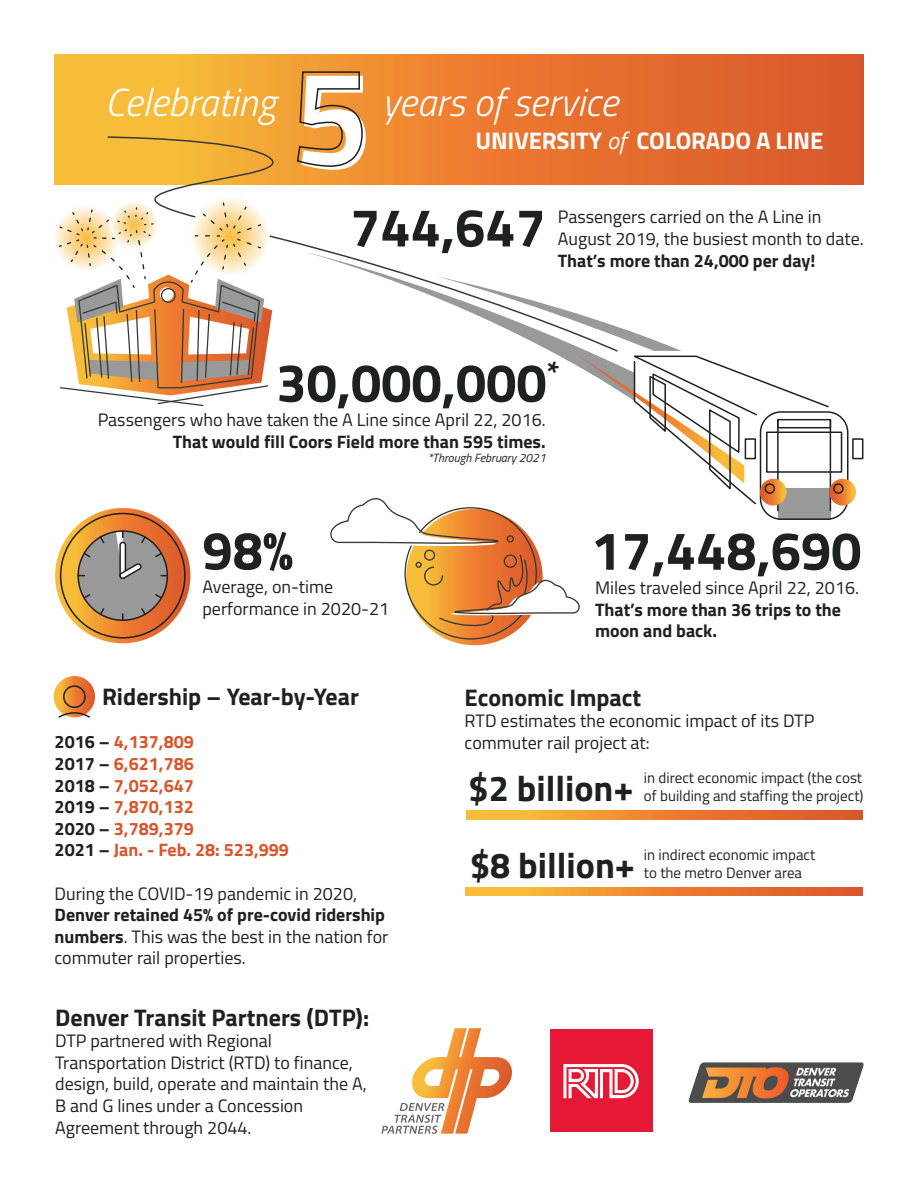
<style>
.page{position:relative;width:918px;height:1188px;background:#fff}
.page>*{position:absolute;margin:0;border:0;box-sizing:border-box;transform-origin:0 0}
.t1{font:700 54px "Titillium Web";color:#1f2020}
.t2{font:italic 300 39px "Titillium Web";color:#fff}
.t3{font:700 36px "Titillium Web";color:#1f2020}
.t4{font:700 24px "Titillium Web";color:#1f2020}
.t5{font:700 24px "Titillium Web";letter-spacing:-.005em;color:#fff}
.t6{font:18px/21.6px "Titillium Web";color:#1f2020}
.t7{font:700 18px/21.6px "Titillium Web";color:#1f2020}
.t8{font:700 18px/21.6px "Titillium Web";color:#d8562c}
.t9{font:15px "Titillium Web";color:#231f20}
.t10{font:italic 12px "Titillium Web";color:#1f2020}
.s1{font-weight:400;font-style:italic}
.s2{color:#1f2020}
.s3{font-weight:700}
</style>
<div class="page">
<div style="left:54px;top:54px;width:810px;height:131px;background:linear-gradient(to right,#fcc23a,#db4d2a)"></div>
<svg style="left:381px;top:1028px;width:131px;height:106px"></svg>
<svg style="left:406px;top:509px;width:137px;height:136px;background:#e28a35"></svg>
<div style="left:424px;top:550px;width:11px;height:11px;border:1px solid #353a37;border-radius:50%"></div>
<svg style="left:416px;top:554px;width:164px;height:74px"></svg>
<svg style="left:107px;top:136px;width:511px;height:176px"></svg>
<div style="left:760px;top:411px;width:88px;height:109px;border:2px solid #1f2020;border-radius:21px"></div>
<div style="left:852px;top:438px;width:11px;height:21px;border:2px solid #1f2020"></div>
<hr style="left:830px;top:420px;width:1px;height:91px;background:#1f2020">
<svg style="left:829px;top:479px;width:27px;height:27px"></svg>
<div style="left:777px;top:419px;width:54px;height:9px;border:2px solid #1f2020"></div>
<div style="left:766px;top:432px;width:76px;height:41px;border:2px solid #1f2020"></div>
<div style="left:833px;top:483px;width:11px;height:11px;border:2px solid #1f2020;border-radius:50%"></div>
<svg style="left:326px;top:276px;width:504px;height:271px"></svg>
<svg style="left:296px;top:71px;width:70px;height:99px"></svg>
<svg style="left:55px;top:508px;width:135px;height:135px"></svg>
<svg style="left:53px;top:205px;width:66px;height:66px"></svg>
<svg style="left:190px;top:196px;width:80px;height:80px"></svg>
<svg style="left:58px;top:203px;width:214px;height:203px"></svg>
<div style="left:550px;top:1030px;width:103px;height:102px;background:#e51836"></div>
<svg style="left:563px;top:1064px;width:76px;height:34px"></svg>
<svg style="left:466px;top:811px;width:397px;height:8px;background:#eb8731"></svg>
<svg style="left:466px;top:888px;width:397px;height:8px;background:#eb8731"></svg>
<img style="left:688px;top:1062px;width:176px;height:41px">
<svg style="left:54px;top:676px;width:41px;height:41px"></svg>
<div style="left:63px;top:685px;width:23px;height:23px;border:2px solid #1f2020;border-radius:50%"></div>
<svg style="left:57px;top:707px;width:35px;height:11px"></svg>
<h2 class="t2" style="left:105px;top:74px;width:172px">Celebrating</h2>
<h2 class="t2" style="left:382px;top:74px;width:238px">years of service</h2>
<h3 class="t5" style="left:476px;top:123px;width:349px">UNIVERSITY <span class="s1">of</span> COLORADO A LINE</h3>
<h1 class="t1" style="left:350px;top:186px;width:197px">744,647</h1>
<p class="t6" style="left:558px;top:205px;width:307px">Passengers carried on the A Line in<br>August 2019, the busiest month to date.</p>
<p class="t7" style="left:558px;top:249px;width:259px">That’s more than 24,000 per day!</p>
<h1 class="t1" style="left:276px;top:342px;width:285px">30,000,000<sup>*</sup></h1>
<p class="t6" style="left:98px;top:408px;width:450px">Passengers who have taken the A Line since April 22, 2016.</p>
<p class="t7" style="left:173px;top:430px;width:374px">That would fill Coors Field more than 595 times.</p>
<p class="t10" style="left:428px;top:449px;width:119px">*Through February 2021</p>
<h1 class="t1" style="left:202px;top:509px;width:92px">98%</h1>
<p class="t6" style="left:202px;top:575px;width:188px">Average, on-time performance in 2020-21</p>
<h1 class="t1" style="left:591px;top:510px;width:272px">17,448,690</h1>
<p class="t6" style="left:595px;top:576px;width:266px">Miles traveled since April 22, 2016.</p>
<p class="t7" style="left:595px;top:598px;width:248px">That’s more than 36 trips to the moon and back.</p>
<h3 class="t4" style="left:102px;top:678px;width:258px">Ridership – Year-by-Year</h3>
<p class="t8" style="left:55px;top:730px;width:236px"><span class="s2">2016 –</span> 4,137,809<br><span class="s2">2017 –</span> 6,621,786<br><span class="s2">2018 –</span> 7,052,647<br><span class="s2">2019 –</span> 7,870,132<br><span class="s2">2020 –</span> 3,789,379<br><span class="s2">2021 –</span> Jan. - Feb. 28: 523,999</p>
<p class="t6" style="left:55px;top:882px;width:304px">During the COVID-19 pandemic in 2020,</p>
<p class="t6" style="left:55px;top:903px;width:335px"><span class="s3">Denver retained 45% of pre-covid ridership numbers</span>. This was the best in the nation for commuter rail properties.</p>
<h3 class="t4" style="left:55px;top:999px;width:315px">Denver Transit Partners (DTP):</h3>
<p class="t6" style="left:55px;top:1029px;width:313px">DTP partnered with Regional Transportation District (RTD) to finance, design, build, operate and maintain the A, B and G lines under a Concession Agreement through 2044.</p>
<h3 class="t4" style="left:465px;top:679px;width:178px">Economic Impact</h3>
<p class="t6" style="left:465px;top:709px;width:351px">RTD estimates the economic impact of its DTP commuter rail project at:</p>
<p class="t9" style="left:644px;top:767px;width:220px">in direct economic impact (the cost</p>
<h3 class="t3" style="left:469px;top:761px;width:167px">$2 billion+</h3>
<p class="t9" style="left:644px;top:785px;width:221px">of building and staffing the project)</p>
<h3 class="t3" style="left:470px;top:838px;width:167px">$8 billion+</h3>
<p class="t9" style="left:644px;top:844px;width:173px">in indirect economic impact</p>
<p class="t9" style="left:644px;top:862px;width:160px">to the metro Denver area</p>
</div>
